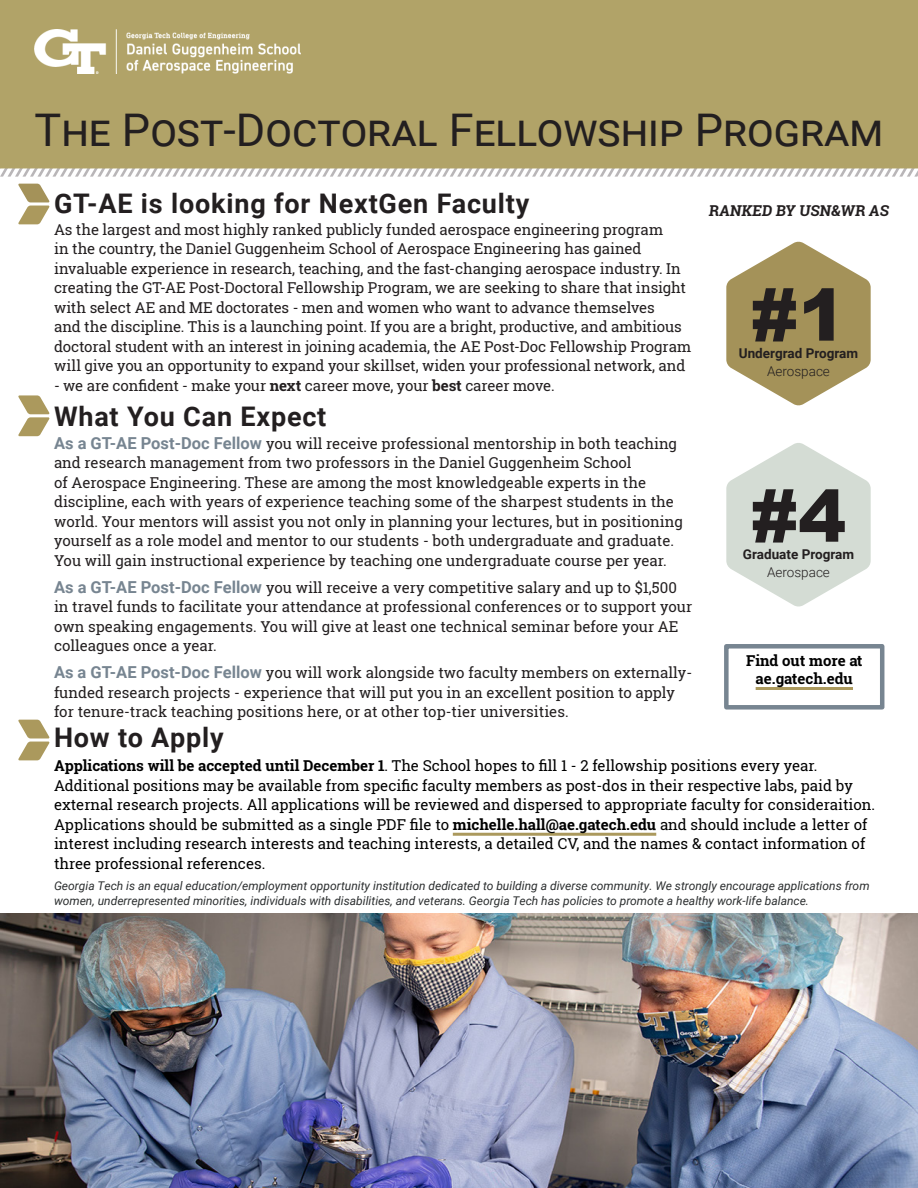
<style>
.page{position:relative;width:918px;height:1188px;background:#fff}
.page>*{position:absolute;margin:0;border:0;box-sizing:border-box;transform-origin:0 0}
.t1{font:900 72px "Arial";color:#231f20}
.Front_-_Brochure_Hea{font:45px "Roboto";color:#231f20}
.Front_-_Intro_Messag{font:700 27px "Roboto";letter-spacing:.03em;color:#231f20}
.Inside_-_Subhead{font:15px/19.5px "Roboto Slab";color:#231f20}
.Front_-_Intro_Messag-2{font:15px/19.5px "Roboto Slab";letter-spacing:-.01em;color:#231f20}
.Front_-_Intro_Messag-3{font:15px/19.5px "Roboto Slab";color:#000}
.t2{font:700 15px/18px "Roboto Slab";color:#000;text-align:center}
.t3{font:700 15px "Roboto Slab";color:#231f20}
.t4{font:700 13.5px "Roboto";color:#231f20}
.t5{font:300 13.5px "Roboto";color:#231f20}
.t6{font:italic 12px/15px "Roboto";color:#2b2e2f}
.s1{font-weight:700}
.s2{font-family:"Roboto";font-weight:700;font-size:16.5px;color:#778591}
</style>
<div class="page">
<img style="left:0;top:914px;width:918px;height:274px">
<svg style="left:0;top:168px;width:918px;height:9px"></svg>
<div style="left:0;top:0;width:918px;height:168px;background:#b1a368"></div>
<hr style="left:453px;top:833px;width:203px;height:3px;background:#ab995d">
<svg style="left:726px;top:241px;width:145px;height:165px"></svg>
<svg style="left:18px;top:184px;width:32px;height:40px"></svg>
<svg style="left:18px;top:395px;width:32px;height:41px"></svg>
<svg style="left:18px;top:720px;width:32px;height:40px"></svg>
<hr style="left:756px;top:687px;width:97px;height:3px;background:#ab995d">
<div style="left:724px;top:644px;width:160px;height:66px;border:4px solid #778591"></div>
<svg style="left:726px;top:443px;width:145px;height:164px"></svg>
<img style="left:35px;top:29px;width:266px;height:45px">
<p class="Front_-_Brochure_Hea" style="left:35px;top:99px;width:850px">The Post-Doctoral Fellowship Program</p>
<p class="Front_-_Intro_Messag" style="left:54px;top:184px;width:477px">GT-AE is looking for NextGen Faculty</p>
<p class="Front_-_Intro_Messag-2" style="left:54px;top:220px;width:639px">As the largest and most highly ranked publicly funded aerospace engineering program<br>in the country, the Daniel Guggenheim School of Aerospace Engineering has gained invaluable experience in research, teaching, and the fast-changing aerospace industry. In creating the GT-AE Post-Doctoral Fellowship Program, we are seeking to share that insight with select AE and ME doctorates - men and women who want to advance themselves<br>and the discipline. This is a launching point. If you are a bright, productive, and ambitious doctoral student with an interest in joining academia, the AE Post-Doc Fellowship Program will give you an opportunity to expand your skillset, widen your professional network, and</p>
<p class="Front_-_Intro_Messag-2" style="left:54px;top:376px;width:502px">- we are confident - make your <span class="s1">next</span> career move, your <span class="s1">best</span> career move.</p>
<p class="Front_-_Intro_Messag" style="left:54px;top:397px;width:274px">What You Can Expect</p>
<p class="Inside_-_Subhead" style="left:54px;top:433px;width:630px"><span class="s2">As a GT-AE Post-Doc Fellow</span> you will receive professional mentorship in both teaching and research management from two professors in the Daniel Guggenheim School<br>of Aerospace Engineering. These are among the most knowledgeable experts in the discipline, each with years of experience teaching some of the sharpest students in the world. Your mentors will assist you not only in planning your lectures, but in positioning yourself as a role model and mentor to our students - both undergraduate and graduate.<br>You will gain instructional experience by teaching one undergraduate course per year.</p>
<p class="Inside_-_Subhead" style="left:54px;top:577px;width:640px"><span class="s2">As a GT-AE Post-Doc Fellow</span> you will receive a very competitive salary and up to $1,500 in travel funds to facilitate your attendance at professional conferences or to support your own speaking engagements. You will give at least one technical seminar before your AE colleagues once a year.</p>
<p class="Inside_-_Subhead" style="left:54px;top:663px;width:640px"><span class="s2">As a GT-AE Post-Doc Fellow</span> you will work alongside two faculty members on externally&shy;funded research projects - experience that will put you in an excellent position to apply for tenure-track teaching positions here, or at other top-tier universities.</p>
<p class="t3" style="left:708px;top:200px;width:184px">RANKED BY USN&amp;WR AS</p>
<p class="t1" style="left:751px;top:263px;width:97px">#1</p>
<p class="t4" style="left:739px;top:344px;width:121px">Undergrad Program</p>
<p class="t5" style="left:767px;top:362px;width:64px">Aerospace</p>
<p class="t1" style="left:751px;top:464px;width:97px">#4</p>
<p class="t5" style="left:767px;top:563px;width:64px">Aerospace</p>
<p class="t4" style="left:743px;top:545px;width:113px">Graduate Program</p>
<p class="t2" style="left:746px;top:651px;width:118px">Find out more at ae.gatech.edu</p>
<p class="Front_-_Intro_Messag" style="left:54px;top:719px;width:171px">How to Apply</p>
<p class="Front_-_Intro_Messag-3" style="left:54px;top:756px;width:823px"><span class="s1">Applications will be accepted until December 1</span>. The School hopes to fill 1 - 2 fellowship positions every year.<br>Additional positions may be available from specific faculty members as post-dos in their respective labs, paid by external research projects. All applications will be reviewed and dispersed to appropriate faculty for consideraition.<br>Applications should be submitted as a single PDF file to <span class="s1">michelle.hall@ae.gatech.edu</span> and should include a letter of interest including research interests and teaching interests, a detailed CV, and the names &amp; contact information of three professional references.</p>
<p class="t6" style="left:54px;top:878px;width:817px">Georgia Tech is an equal education/employment opportunity institution dedicated to building a diverse community. We strongly encourage applications from women, underrepresented minorities, individuals with disabilities, and veterans. Georgia Tech has policies to promote a healthy work-life balance.</p>
</div>
